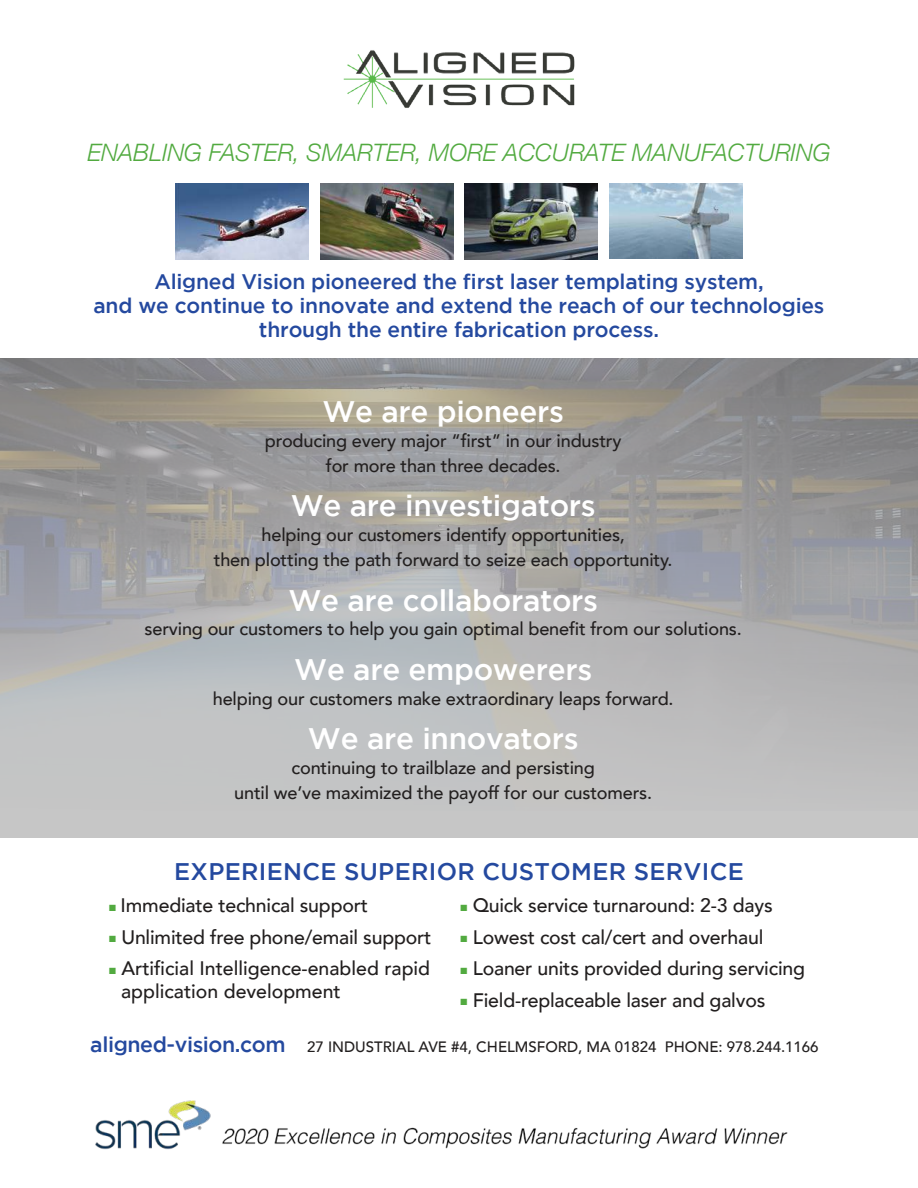
<style>
.page{position:relative;width:918px;height:1188px;background:#fff}
.page>*{position:absolute;margin:0;border:0;box-sizing:border-box;transform-origin:0 0}
.t1{font:500 29.7px "Gotham";letter-spacing:-.01em;color:#fff}
.t2{font:italic 300 24px "Helvetica Neue";color:#52aa40}
.t3{font:500 24px "Gotham";letter-spacing:.015em;color:#24499f}
.t4{font:500 21px/24px "Gotham";letter-spacing:-.01em;color:#24499f;text-align:center}
.t5{font:500 19.5px/22.5px "Avenir";letter-spacing:-.01em;color:#221f1f}
.t6{font:500 18.15px/24.8px "Avenir";letter-spacing:-.01em;color:#221f1f;text-align:center}
.t7{font:500 15px "Avenir";color:#221f1f}
.s1{color:#52aa40}
.s2{font-family:"Gotham";font-size:21.3px;color:#24499f}
</style>
<div class="page">
<svg style="left:0;top:358px;width:918px;height:480px;background:#aaa"></svg>
<img style="left:343px;top:50px;width:232px;height:58px">
<img style="left:176px;top:183px;width:133px;height:76px">
<img style="left:465px;top:183px;width:133px;height:76px">
<img style="left:320px;top:183px;width:133px;height:76px">
<img style="left:609px;top:183px;width:133px;height:76px">
<img style="left:96px;top:1101px;width:692px;height:48px">
<h2 class="t2" style="left:87px;top:144px;width:745px">ENABLING FASTER, SMARTER, MORE ACCURATE MANUFACTURING</h2>
<p class="t4" style="left:94px;top:269px;width:732px">Aligned Vision pioneered the first laser templating system,<br>and we continue to innovate and extend the reach of our technologies through the entire fabrication process.</p>
<h1 class="t1" style="left:322px;top:401px;width:243px">We are pioneers</h1>
<p class="t6" style="left:265px;top:428px;width:358px">producing every major “first” in our industry for more than three decades.</p>
<h1 class="t1" style="left:291px;top:495px;width:307px">We are investigators</h1>
<p class="t6" style="left:214px;top:522px;width:460px">helping our customers identify opportunities,<br>then plotting the path forward to seize each opportunity.</p>
<h1 class="t1" style="left:288px;top:589px;width:311px">We are collaborators</h1>
<p class="t6" style="left:145px;top:616px;width:599px">serving our customers to help you gain optimal benefit from our solutions.</p>
<h1 class="t1" style="left:294px;top:658px;width:300px">We are empowerers</h1>
<p class="t6" style="left:213px;top:685px;width:462px">helping our customers make extraordinary leaps forward.</p>
<h1 class="t1" style="left:308px;top:727px;width:272px">We are innovators</h1>
<p class="t6" style="left:234px;top:754px;width:419px">continuing to trailblaze and persisting<br>until we’ve maximized the payoff for our customers.</p>
<h2 class="t3" style="left:174px;top:862px;width:571px">EXPERIENCE SUPERIOR CUSTOMER SERVICE</h2>
<p class="t5" style="left:109px;top:896px;width:260px"><span class="s1">■</span> Immediate technical support</p>
<p class="t5" style="left:109px;top:928px;width:324px"><span class="s1">■</span> Unlimited free phone/email support</p>
<p class="t5" style="left:121px;top:956px;width:311px;text-indent:-12px"><span class="s1">■</span> Artificial Intelligence-enabled rapid application development</p>
<p class="t5" style="left:460px;top:893px;width:314px"><span class="s1">■</span> Quick service turnaround: 2-3 days</p>
<p class="t5" style="left:460px;top:928px;width:304px"><span class="s1">■</span> Lowest cost cal/cert and overhaul</p>
<p class="t5" style="left:460px;top:956px;width:346px"><span class="s1">■</span> Loaner units provided during servicing</p>
<p class="t5" style="left:460px;top:987px;width:306px"><span class="s1">■</span> Field-replaceable laser and galvos</p>
<p class="t7" style="left:90px;top:1041px;width:730px"><span class="s2">aligned-vision.com</span> 27 INDUSTRIAL AVE #4, CHELMSFORD, MA 01824 PHONE: 978.244.1166</p>
</div>
